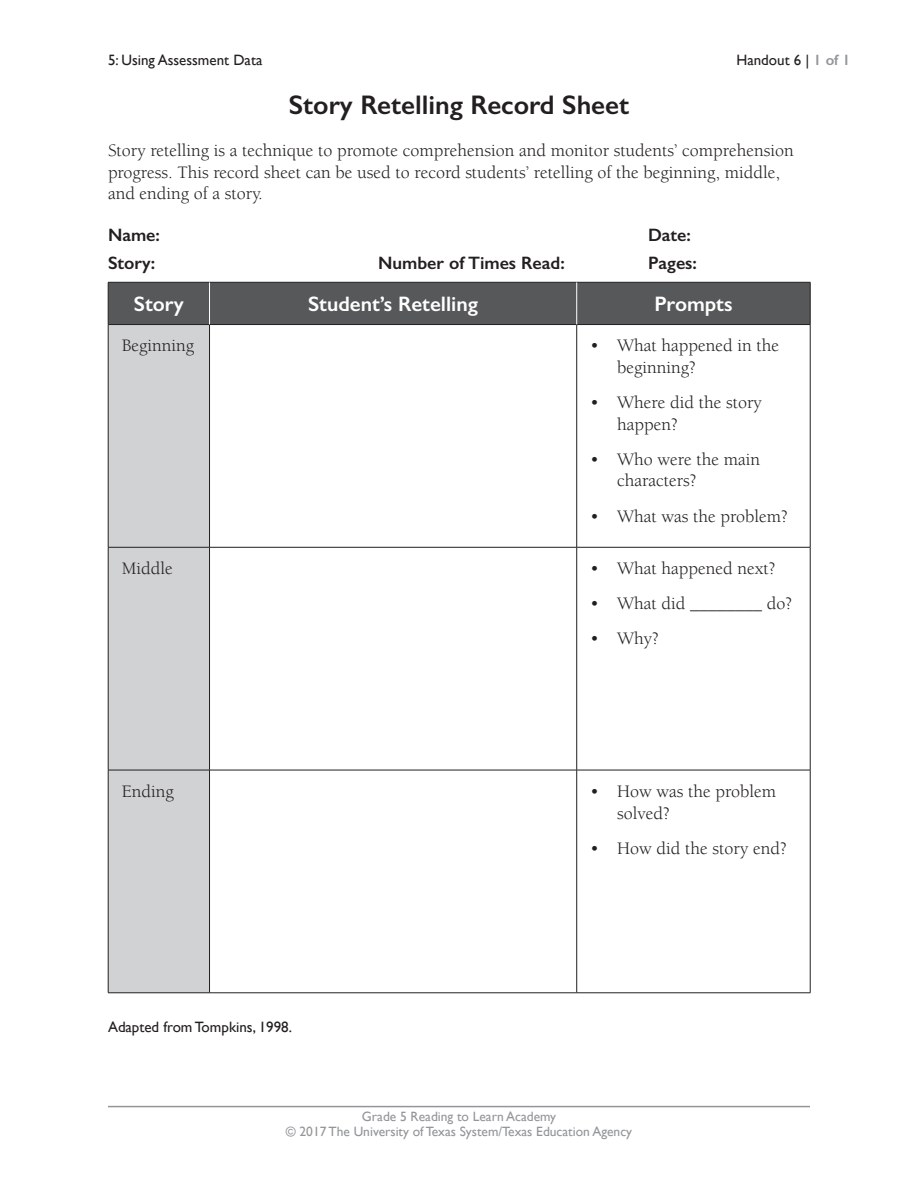
<style>
.page{position:relative;width:918px;height:1188px;background:#fff}
.page>*{position:absolute;margin:0;border:0;box-sizing:border-box;transform-origin:0 0}
.t1{font:600 27px "Gill Sans";color:#231f20}
.Table_Head{font:600 21px "Gill Sans";color:#fff}
.HO_Text{font:18px/21.6px "Berkeley";color:#231f20}
.t2{font:600 18px "Gill Sans";color:#231f20}
.Reference{font:15px "Gill Sans";color:#231f20}
.t3{font:13.5px/15px "Gill Sans";color:#939598;text-align:center}
.s1{font-weight:600;color:#939598}
</style>
<div class="page">
<hr style="left:108px;top:1106px;width:702px;height:1px;background:#939598">
<div style="left:109px;top:283px;width:701px;height:41px;background:#57585a"></div>
<div style="left:109px;top:325px;width:100px;height:668px;background:#d1d2d4"></div>
<hr style="left:108px;top:282px;width:102px;height:1px;background:#231f20">
<hr style="left:108px;top:282px;width:1px;height:42px;background:#231f20">
<hr style="left:210px;top:282px;width:367px;height:1px;background:#231f20">
<hr style="left:577px;top:282px;width:233px;height:1px;background:#231f20">
<hr style="left:810px;top:282px;width:1px;height:42px;background:#231f20">
<hr style="left:108px;top:324px;width:102px;height:1px;background:#231f20">
<hr style="left:108px;top:325px;width:1px;height:222px;background:#231f20">
<hr style="left:210px;top:324px;width:367px;height:1px;background:#231f20">
<hr style="left:209px;top:325px;width:1px;height:222px;background:#231f20">
<hr style="left:577px;top:324px;width:233px;height:1px;background:#231f20">
<hr style="left:576px;top:325px;width:1px;height:222px;background:#231f20">
<hr style="left:810px;top:325px;width:1px;height:222px;background:#231f20">
<hr style="left:108px;top:547px;width:102px;height:1px;background:#231f20">
<hr style="left:108px;top:547px;width:1px;height:223px;background:#231f20">
<hr style="left:210px;top:547px;width:367px;height:1px;background:#231f20">
<hr style="left:209px;top:547px;width:1px;height:223px;background:#231f20">
<hr style="left:577px;top:547px;width:233px;height:1px;background:#231f20">
<hr style="left:576px;top:547px;width:1px;height:223px;background:#231f20">
<hr style="left:810px;top:547px;width:1px;height:223px;background:#231f20">
<hr style="left:108px;top:770px;width:102px;height:1px;background:#231f20">
<hr style="left:108px;top:770px;width:1px;height:223px;background:#231f20">
<hr style="left:210px;top:770px;width:367px;height:1px;background:#231f20">
<hr style="left:209px;top:770px;width:1px;height:223px;background:#231f20">
<hr style="left:577px;top:770px;width:233px;height:1px;background:#231f20">
<hr style="left:576px;top:770px;width:1px;height:223px;background:#231f20">
<hr style="left:810px;top:770px;width:1px;height:223px;background:#231f20">
<hr style="left:108px;top:993px;width:102px;height:1px;background:#231f20">
<hr style="left:210px;top:993px;width:367px;height:1px;background:#231f20">
<hr style="left:577px;top:993px;width:233px;height:1px;background:#231f20">
<hr style="left:209px;top:282px;width:1px;height:42px;background:#fff">
<hr style="left:576px;top:282px;width:1px;height:42px;background:#fff">
<p class="Reference" style="left:108px;top:51px;width:156px">5: Using Assessment Data</p>
<p class="Reference" style="left:736px;top:51px;width:116px">Handout 6 | <span class="s1">1 of 1</span></p>
<h1 class="t1" style="left:289px;top:89px;width:342px">Story Retelling Record Sheet</h1>
<p class="HO_Text" style="left:108px;top:140px;width:687px">Story retelling is a technique to promote comprehension and monitor students’ comprehension progress. This record sheet can be used to record students’ retelling of the beginning, middle, and ending of a story.</p>
<h3 class="t2" style="left:108px;top:224px;width:54px">Name:</h3>
<h3 class="t2" style="left:648px;top:224px;width:44px">Date:</h3>
<h3 class="t2" style="left:108px;top:252px;width:49px">Story:</h3>
<h3 class="t2" style="left:378px;top:252px;width:188px">Number of Times Read:</h3>
<h3 class="t2" style="left:648px;top:252px;width:51px">Pages:</h3>
<p class="Table_Head" style="left:134px;top:291px;width:51px">Story</p>
<p class="Table_Head" style="left:308px;top:291px;width:172px">Student’s Retelling</p>
<p class="Table_Head" style="left:654px;top:291px;width:80px">Prompts</p>
<p class="HO_Text" style="left:122px;top:335px;width:74px">Beginning</p>
<p class="HO_Text" style="left:617px;top:335px;width:163px;text-indent:-27px">• What happened in the beginning?</p>
<p class="HO_Text" style="left:617px;top:392px;width:146px;text-indent:-27px">• Where did the story happen?</p>
<p class="HO_Text" style="left:617px;top:449px;width:144px;text-indent:-27px">• Who were the main characters?</p>
<p class="HO_Text" style="left:590px;top:505px;width:199px">• What was the problem?</p>
<p class="HO_Text" style="left:122px;top:558px;width:52px">Middle</p>
<p class="HO_Text" style="left:590px;top:558px;width:187px">• What happened next?</p>
<p class="HO_Text" style="left:590px;top:593px;width:203px">• What did ________ do?</p>
<p class="HO_Text" style="left:590px;top:628px;width:70px">• Why?</p>
<p class="HO_Text" style="left:122px;top:781px;width:54px">Ending</p>
<p class="HO_Text" style="left:617px;top:781px;width:160px;text-indent:-27px">• How was the problem solved?</p>
<p class="HO_Text" style="left:590px;top:838px;width:198px">• How did the story end?</p>
<p class="Reference" style="left:108px;top:1018px;width:185px">Adapted from Tompkins, 1998.</p>
<p class="t3" style="left:286px;top:1109px;width:348px">Grade 5 Reading to Learn Academy<br>© 2017 The University of Texas System/Texas Education Agency</p>
</div>
